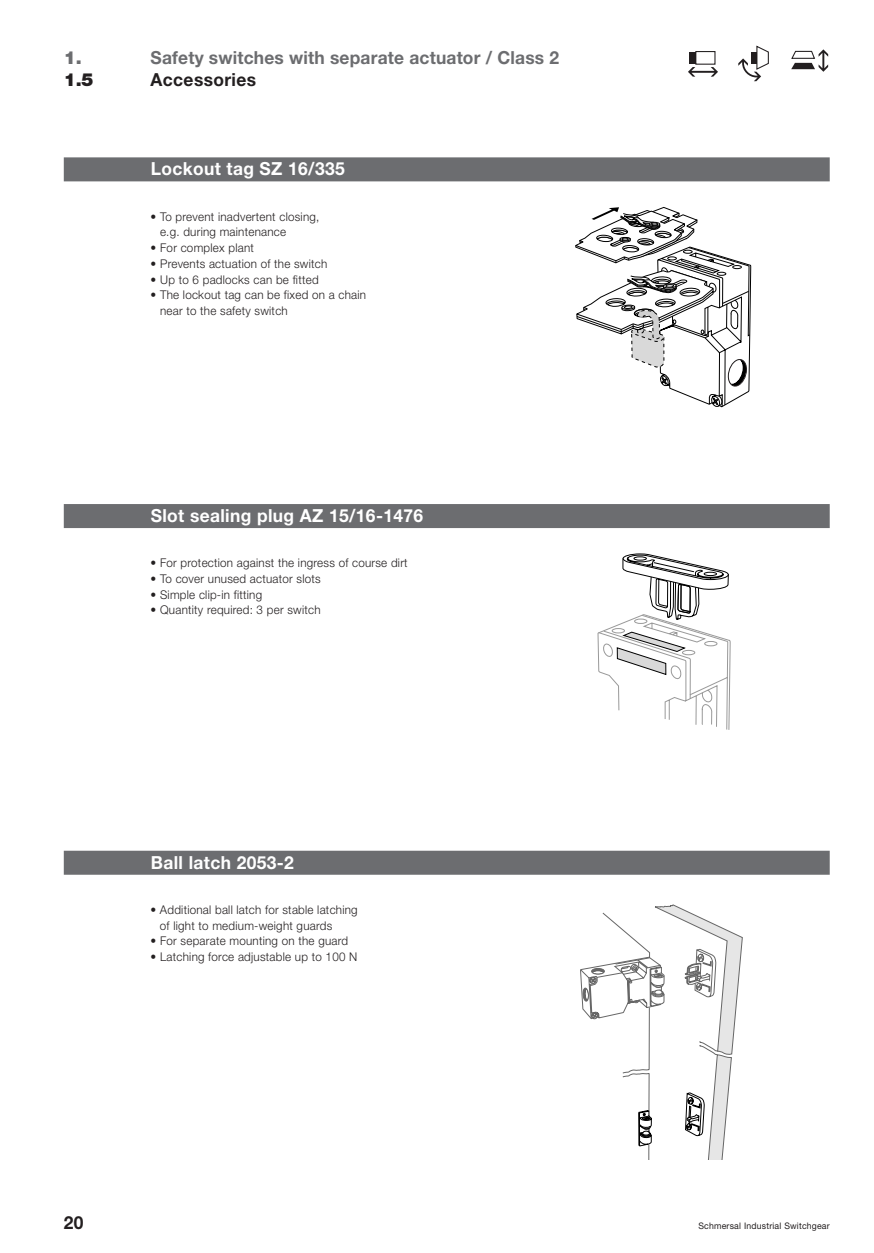
<style>
.page{position:relative;width:874px;height:1253px;background:#fff}
.page>*{position:absolute;margin:0;border:0;box-sizing:border-box;transform-origin:0 0}
.t1{font:700 18px "Helvetica Neue";letter-spacing:.02em;color:#fff;scale:.96 1}
.t2{font:700 18px "Helvetica Neue";letter-spacing:.01em;color:#6c6d70;scale:.96 1}
.t3{font:700 18px "Helvetica Neue";letter-spacing:.02em;color:#231f20;scale:.96 1}
.t4{font:900 18px "Helvetica Neue";color:#231f20}
.t5{font:900 18px "Helvetica Neue";color:#6c6d70}
.t6{font:300 12px/15.8px "Helvetica Neue";letter-spacing:.02em;color:#231f20;scale:.96 1}
.t7{font:9px "Helvetica Neue";letter-spacing:.02em;color:#231f20;scale:.96 1}
</style>
<div class="page">
<svg style="left:791px;top:49px;width:37px;height:23px"></svg>
<div style="left:689px;top:52px;width:6px;height:12px;background:#231f20"></div>
<div style="left:695px;top:51px;width:20px;height:14px;border:1px solid #231f20"></div>
<svg style="left:688px;top:67px;width:30px;height:10px"></svg>
<svg style="left:738px;top:45px;width:31px;height:36px"></svg>
<svg style="left:575px;top:207px;width:176px;height:200px"></svg>
<svg style="left:597px;top:553px;width:133px;height:177px"></svg>
<svg style="left:580px;top:904px;width:163px;height:255px"></svg>
<div style="left:64px;top:157px;width:765px;height:24px;background:#6c6d70"></div>
<div style="left:64px;top:504px;width:765px;height:24px;background:#6c6d70"></div>
<div style="left:64px;top:850px;width:765px;height:24px;background:#6c6d70"></div>
<h1 class="t5" style="left:64px;top:51px;width:19px">1.</h1>
<h1 class="t4" style="left:64px;top:74px;width:31px">1.5</h1>
<h1 class="t2" style="left:151px;top:51px;width:427px">Safety switches with separate actuator / Class 2</h1>
<h1 class="t3" style="left:151px;top:74px;width:111px">Accessories</h1>
<h1 class="t1" style="left:151px;top:163px;width:204px">Lockout tag SZ 16/335</h1>
<p class="t6" style="left:160px;top:209px;width:167px;text-indent:-9px">• To prevent inadvertent closing, e.g. during maintenance</p>
<p class="t6" style="left:151px;top:241px;width:109px">• For complex plant</p>
<p class="t6" style="left:151px;top:257px;width:185px">• Prevents actuation of the switch</p>
<p class="t6" style="left:151px;top:272px;width:176px">• Up to 6 padlocks can be fitted</p>
<p class="t6" style="left:160px;top:288px;width:216px;text-indent:-9px">• The lockout tag can be fixed on a chain near to the safety switch</p>
<h1 class="t1" style="left:151px;top:509px;width:285px">Slot sealing plug AZ 15/16-1476</h1>
<p class="t6" style="left:150px;top:556px;width:269px">• For protection against the ingress of course dirt</p>
<p class="t6" style="left:150px;top:572px;width:179px">• To cover unused actuator slots</p>
<p class="t6" style="left:150px;top:587px;width:118px">• Simple clip-in fitting</p>
<p class="t6" style="left:150px;top:603px;width:179px">• Quantity required: 3 per switch</p>
<h1 class="t1" style="left:151px;top:856px;width:151px">Ball latch 2053-2</h1>
<p class="t6" style="left:160px;top:902px;width:207px;text-indent:-9px">• Additional ball latch for stable latching of light to medium-weight guards</p>
<p class="t6" style="left:150px;top:934px;width:207px">• For separate mounting on the guard</p>
<p class="t6" style="left:150px;top:950px;width:217px">• Latching force adjustable up to 100 N</p>
<h1 class="t3" style="left:64px;top:1216px;width:22px">20</h1>
<p class="t7" style="left:698px;top:1222px;width:138px">Schmersal Industrial Switchgear</p>
</div>
